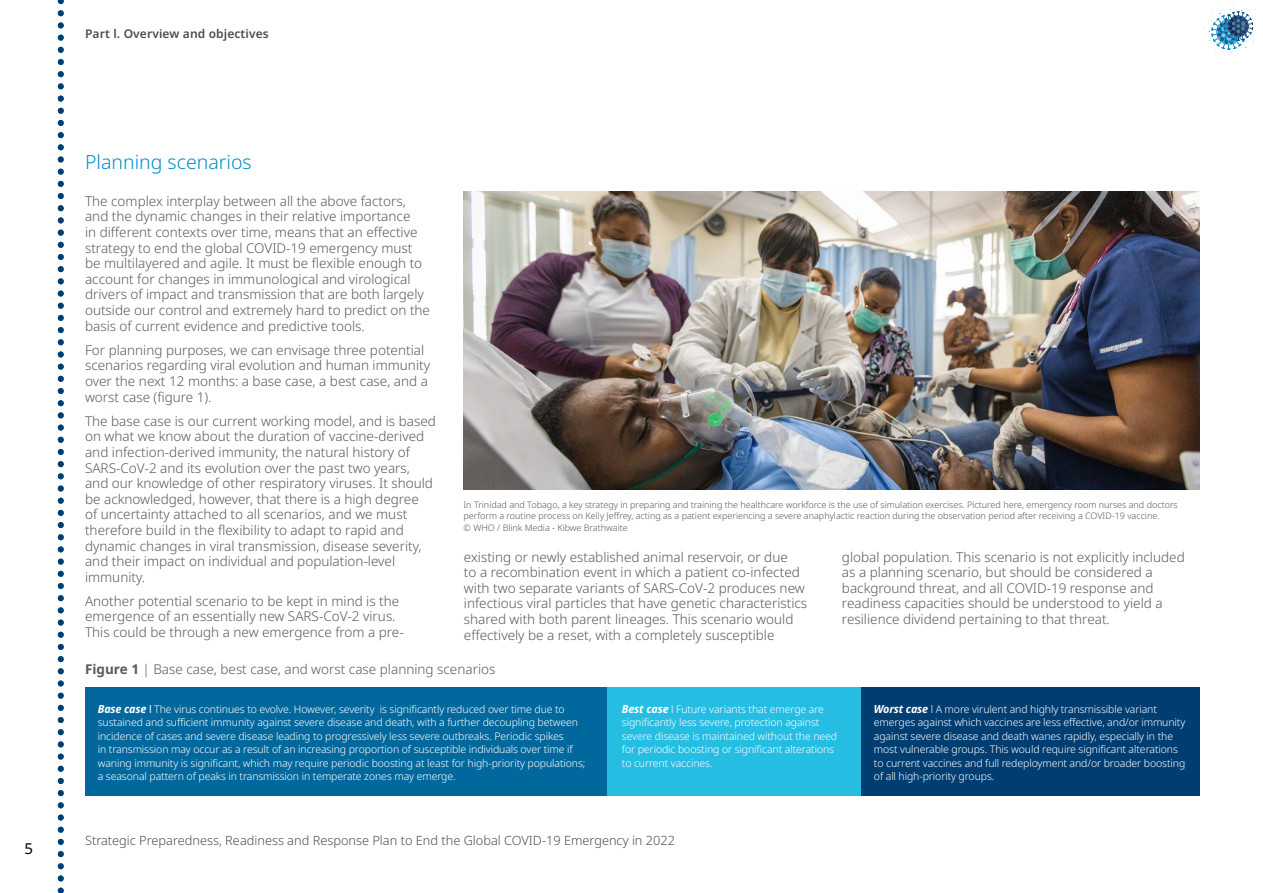
<style>
.page{position:relative;width:1263px;height:893px;background:#fff}
.page>*{position:absolute;margin:0;border:0;box-sizing:border-box;transform-origin:0 0}
.t1{font:300 19.5px "Noto Sans";color:#008dc9}
.t2{font:15px "Noto Sans";color:#000}
.t3{font:300 13.5px/15.6px "Noto Sans";color:#58595b}
.t4{font:300 12.75px "Noto Sans";color:#4d4d4d}
.t5{font:600 12px "Noto Sans";letter-spacing:.01em;color:#4d4d4d}
.t6{font:300 10.5px/13.5px "Noto Sans";letter-spacing:-.01em;color:#fff}
.t7{font:300 9px/10.8px "Noto Sans";color:#58595b}
.s1{font-weight:700}
.s2{font-family:"Noto Sans Display";font-weight:700;font-style:italic;font-size:11.25px}
.s3{font-weight:400}
</style>
<div class="page">
<img style="left:463px;top:192px;width:736px;height:297px">
<div style="left:85px;top:687px;width:537px;height:108px;background:#00689d"></div>
<div style="left:607px;top:687px;width:265px;height:108px;background:#26bde2"></div>
<div style="left:861px;top:687px;width:338px;height:108px;background:#003d71"></div>
<svg style="left:1204px;top:6px;width:50px;height:47px"></svg>
<svg style="left:58px;top:0;width:6px;height:893px"></svg>
<p class="t2" style="left:25px;top:838px;width:10px">5</p>
<p class="t5" style="left:85px;top:25px;width:185px">Part l. Overview and objectives</p>
<h1 class="t1" style="left:85px;top:148px;width:168px">Planning scenarios</h1>
<p class="t3" style="left:85px;top:193px;width:347px">The complex interplay between all the above factors, and the dynamic changes in their relative importance<br>in different contexts over time, means that an effective strategy to end the global COVID-19 emergency must be multilayered and agile. It must be flexible enough to account for changes in immunological and virological drivers of impact and transmission that are both largely outside our control and extremely hard to predict on the basis of current evidence and predictive tools.</p>
<p class="t3" style="left:85px;top:342px;width:346px">For planning purposes, we can envisage three potential scenarios regarding viral evolution and human immunity over the next 12 months: a base case, a best case, and a worst case (figure 1).</p>
<p class="t3" style="left:85px;top:413px;width:352px">The base case is our current working model, and is based on what we know about the duration of vaccine-derived and infection-derived immunity, the natural history of SARS-CoV-2 and its evolution over the past two years, and our knowledge of other respiratory viruses. It should be acknowledged, however, that there is a high degree<br>of uncertainty attached to all scenarios, and we must therefore build in the flexibility to adapt to rapid and dynamic changes in viral transmission, disease severity, and their impact on individual and population-level immunity.</p>
<p class="t3" style="left:85px;top:593px;width:320px">Another potential scenario to be kept in mind is the emergence of an essentially new SARS-CoV-2 virus.<br>This could be through a new emergence from a pre-</p>
<p class="t3" style="left:85px;top:661px;width:412px"><span class="s1">Figure 1</span> | Base case, best case, and worst case planning scenarios</p>
<p class="t7" style="left:463px;top:499px;width:716px">In Trinidad and Tobago, a key strategy in preparing and training the healthcare workforce is the use of simulation exercises. Pictured here, emergency room nurses and doctors perform a routine process on Kelly Jeffrey, acting as a patient experiencing a severe anaphylactic reaction during the observation period after receiving a COVID-19 vaccine.</p>
<p class="t7" style="left:463px;top:523px;width:166px">© WHO / Blink Media - Kibwe Brathwaite</p>
<p class="t3" style="left:842px;top:549px;width:344px">global population. This scenario is not explicitly included as a planning scenario, but should be considered a background threat, and all COVID-19 response and readiness capacities should be understood to yield a resilience dividend pertaining to that threat.</p>
<p class="t3" style="left:464px;top:549px;width:345px">existing or newly established animal reservoir, or due<br>to a recombination event in which a patient co-infected with two separate variants of SARS-CoV-2 produces new infectious viral particles that have genetic characteristics shared with both parent lineages. This scenario would effectively be a reset, with a completely susceptible</p>
<p class="t6" style="left:98px;top:702px;width:489px"><span class="s2">Base case</span> <span class="s3">l</span> The virus continues to evolve. However, severity is significantly reduced over time due to sustained and sufficient immunity against severe disease and death, with a further decoupling between incidence of cases and severe disease leading to progressively less severe outbreaks. Periodic spikes<br>in transmission may occur as a result of an increasing proportion of susceptible individuals over time if waning immunity is significant, which may require periodic boosting at least for high-priority populations; a seasonal pattern of peaks in transmission in temperate zones may emerge.</p>
<p class="t6" style="left:622px;top:702px;width:217px"><span class="s2">Best case</span> l Future variants that emerge are significantly less severe, protection against severe disease is maintained without the need for periodic boosting or significant alterations to current vaccines.</p>
<p class="t6" style="left:874px;top:702px;width:313px"><span class="s2">Worst case</span> l A more virulent and highly transmissible variant emerges against which vaccines are less effective, and/or immunity against severe disease and death wanes rapidly, especially in the most vulnerable groups. This would require significant alterations to current vaccines and full redeployment and/or broader boosting of all high-priority groups.</p>
<p class="t4" style="left:85px;top:831px;width:591px">Strategic Preparedness, Readiness and Response Plan to End the Global COVID-19 Emergency in 2022</p>
</div>
